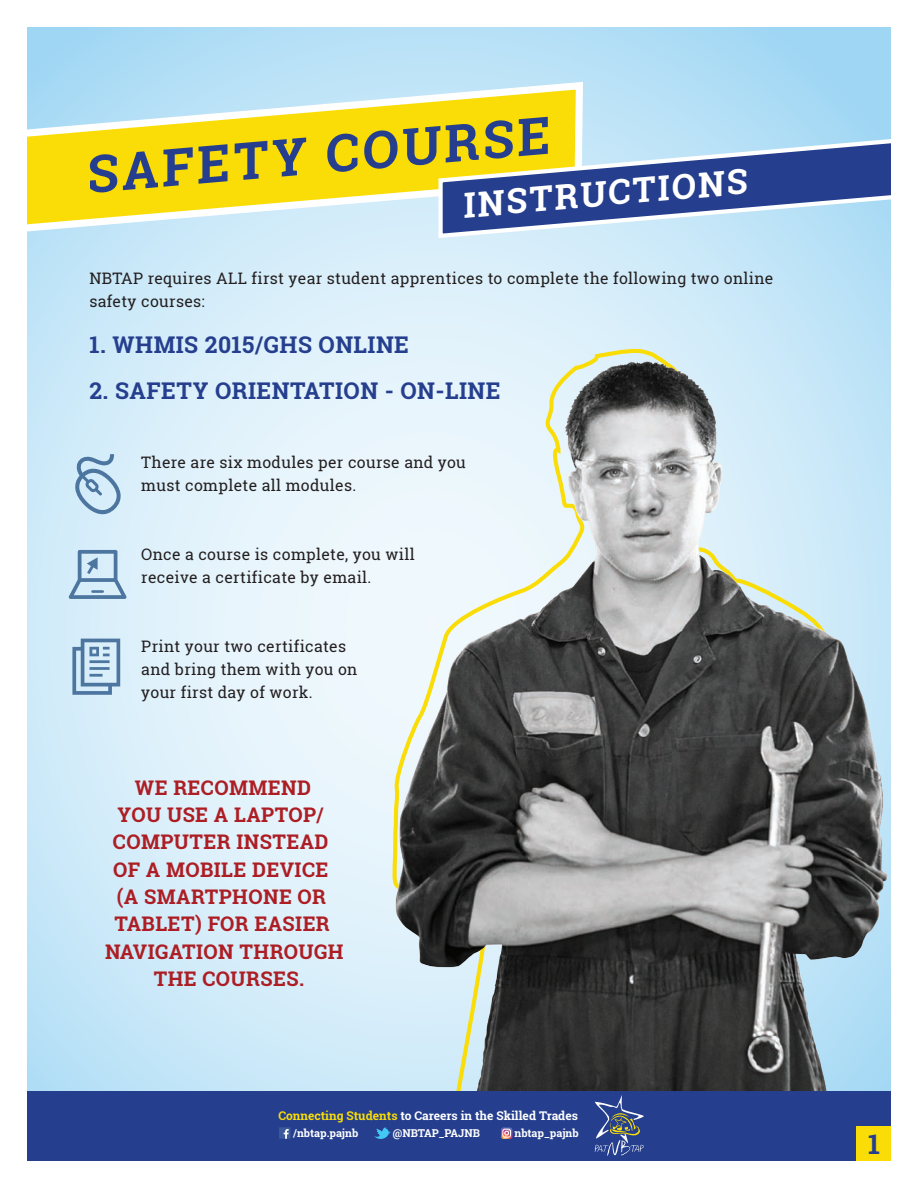
<style>
.page{position:relative;width:918px;height:1188px;background:#fff}
.page>*{position:absolute;margin:0;border:0;box-sizing:border-box;transform-origin:0 0}
.t1{font:700 51.9px "Roboto Slab";color:#253f8e}
.t2{font:700 34.5px "Roboto Slab";color:#fff}
.t3{font:700 27px "Roboto Slab";color:#253f8e}
.t4{font:700 23.1px "Roboto Slab";letter-spacing:.02em;color:#253f8e}
.t5{font:700 20.1px/27.3px "Roboto Slab";letter-spacing:.02em;color:#ac1e24}
.t6{font:15.9px/23.1px "Roboto Slab";letter-spacing:.02em;color:#231f20}
.t7{font:700 12px "Roboto Slab";color:#fff}
.t8{font:700 10.8px "Roboto Slab";color:#fff}
.s1{color:#fadd06}
</style>
<div class="page">
<svg style="left:27px;top:27px;width:864px;height:318px;background:#c3e5f7"></svg>
<svg style="left:27px;top:78px;width:560px;height:187px;background:#e0e48d"></svg>
<svg style="left:436px;top:83px;width:455px;height:157px;background:#97aeb1"></svg>
<img style="left:27px;top:345px;width:864px;height:746px">
<svg style="left:75px;top:454px;width:46px;height:64px;background:#adcadf"></svg>
<svg style="left:69px;top:550px;width:58px;height:49px;background:#aac6dc"></svg>
<svg style="left:72px;top:639px;width:48px;height:56px;background:#9bb9d2"></svg>
<div style="left:27px;top:1091px;width:864px;height:70px;background:#253f8e"></div>
<svg style="left:595px;top:1095px;width:49px;height:61px"></svg>
<div style="left:279px;top:1127px;width:11px;height:12px;background:#3b5a9a"></div>
<svg style="left:284px;top:1129px;width:5px;height:10px"></svg>
<svg style="left:501px;top:1127px;width:11px;height:12px"></svg>
<svg style="left:374px;top:1127px;width:17px;height:12px"></svg>
<div style="left:857px;top:1127px;width:34px;height:34px;background:#fadd06"></div>
<h1 class="t1" style="left:83px;top:139px;width:466px;rotate:-5deg">SAFETY COURSE</h1>
<h2 class="t2" style="left:461px;top:182px;width:283px;rotate:-5deg">INSTRUCTIONS</h2>
<p class="t6" style="left:89px;top:266px;width:685px">NBTAP requires ALL first year student apprentices to complete the following two online safety courses:</p>
<h3 class="t4" style="left:89px;top:328px;width:321px">1. WHMIS 2015/GHS ONLINE</h3>
<h3 class="t4" style="left:89px;top:375px;width:413px">2. SAFETY ORIENTATION - ON-LINE</h3>
<p class="t6" style="left:141px;top:450px;width:326px">There are six modules per course and you must complete all modules.</p>
<p class="t6" style="left:141px;top:543px;width:275px">Once a course is complete, you will receive a certificate by email.</p>
<p class="t6" style="left:141px;top:635px;width:218px">Print your two certificates and bring them with you on your first day of work.</p>
<p class="t5" style="left:135px;top:774px;width:105px">WE RECOMM</p>
<p class="t5" style="left:113px;top:774px;width:217px;text-indent:155px">END<br>YOU USE A LAPTOP/<br>COMPUTER INSTEAD<br>OF A MOBILE DEVICE (A SM</p>
<p class="t5" style="left:176px;top:883px;width:152px">ARTPHONE OR</p>
<p class="t5" style="left:115px;top:910px;width:217px">TABLET) FOR EASIER</p>
<p class="t5" style="left:105px;top:938px;width:217px">NAVIGATION THROUGH</p>
<p class="t5" style="left:154px;top:965px;width:152px">THE COURSES.</p>
<p class="t7" style="left:278px;top:1107px;width:301px"><span class="s1">CONNECTING STUDENTS</span> TO CAREERS IN THE SKILLED TRADES</p>
<p class="t8" style="left:293px;top:1126px;width:67px">/NBTAP.PAJNB</p>
<p class="t8" style="left:393px;top:1126px;width:18px">@NBTAP</p>
<p class="t8" style="left:439px;top:1126px;width:35px">_PAJNB</p>
<p class="t8" style="left:514px;top:1126px;width:66px">NBTAP_PAJNB</p>
<h3 class="t3" style="left:868px;top:1125px;width:13px">1</h3>
</div>
